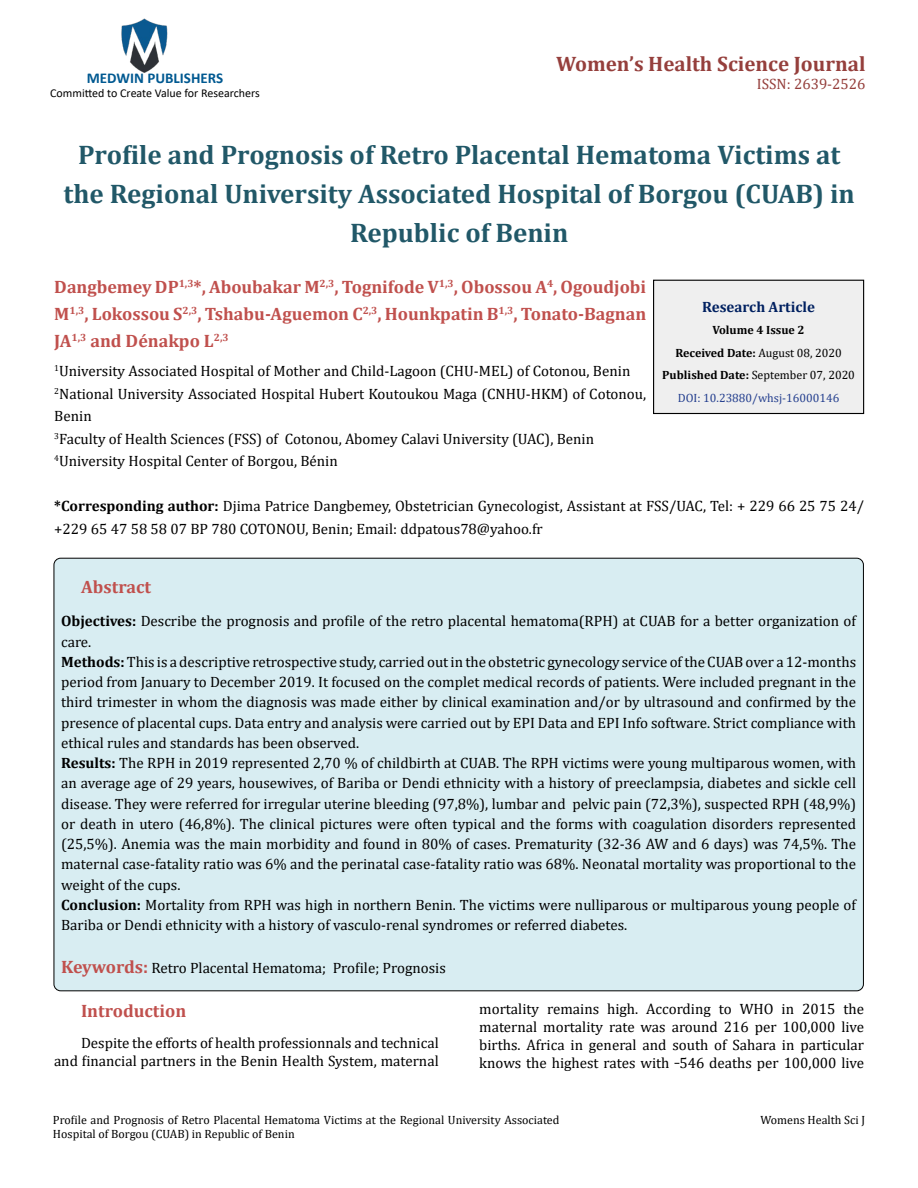
<style>
.page{position:relative;width:918px;height:1188px;background:#fff}
.page>*{position:absolute;margin:0;border:0;box-sizing:border-box;transform-origin:0 0}
.t1{font:700 27px/39px "Cambria";color:#215868;text-align:center}
.t2{font:700 21px "Cambria";color:#953f3c}
.t3{font:700 18px/27px "Cambria";color:#c0504d;text-align:justify}
.t4{font:15px/20.2px "Cambria";color:#000}
.t5{font:700 15px "Calibri";color:#005991}
.t6{font:700 15px "Cambria";color:#002060}
.t7{font:15px "Cambria";color:#953f3c}
.t8{font:12px/14.4px "Cambria";color:#000}
.t9{font:700 12px/22.5px "Cambria";color:#000;text-align:center}
.t10{font:12px "Calibri";color:#000}
.s1{font-weight:700}
.s2{font-weight:400}
.s3{font-weight:400;color:#25408f}
.s4{font-weight:700;font-size:18px;color:#c0504d}
</style>
<div class="page">
<img style="left:121px;top:18px;width:47px;height:55px">
<div style="left:654px;top:280px;width:210px;height:133px;background:#efefef"></div>
<div style="left:653px;top:280px;width:211px;height:134px;border:1px solid #000"></div>
<div style="left:54px;top:558px;width:809px;height:433px;background:#d8edf2;border-radius:7px"></div>
<p class="t5" style="left:87px;top:67px;width:138px">MEDWIN PUBLISHERS</p>
<p class="t10" style="left:50px;top:85px;width:211px">Committed to Create Value for Researchers</p>
<h2 class="t2" style="left:556px;top:49px;width:311px">Women’s Health Science Journal</h2>
<p class="t7" style="left:757px;top:75px;width:110px">ISSN: 2639-2526</p>
<h1 class="t1" style="left:64px;top:135px;width:793px">Profile and Prognosis of Retro Placental Hematoma Victims at the Regional University Associated Hospital of Borgou (CUAB) in<br>Republic of Benin</h1>
<p class="t3" style="left:54px;top:273px;width:593px">Dangbemey DP<sup>1,3</sup>*, Aboubakar M<sup>2,3</sup>, Tognifode V<sup>1,3</sup>, Obossou A<sup>4</sup>, Ogoudjobi M<sup>1,3</sup>, Lokossou S<sup>2,3</sup>, Tshabu-Aguemon C<sup>2,3</sup>, Hounkpatin B<sup>1,3</sup>, Tonato-Bagnan JA<sup>1,3</sup> and Dénakpo L<sup>2,3</sup></p>
<p class="t4" style="left:54px;top:360px;width:593px;line-height:22.5px"><sup>1</sup>University Associated Hospital of Mother and Child-Lagoon (CHU-MEL) of Cotonou, Benin <sup>2</sup>National University Associated Hospital Hubert Koutoukou Maga (CNHU-HKM) of Cotonou, Benin<br><sup>3</sup>Faculty of Health Sciences (FSS) of Cotonou, Abomey Calavi University (UAC), Benin <sup>4</sup>University Hospital Center of Borgou, Bénin</p>
<p class="t4" style="left:54px;top:495px;width:811px;line-height:22.5px"><span class="s1">*Corresponding author:</span> Djima Patrice Dangbemey, Obstetrician Gynecologist, Assistant at FSS/UAC, Tel: + 229 66 25 75 24/ +229 65 47 58 58 07 BP 780 COTONOU, Benin; Email: ddpatous78@yahoo.fr</p>
<p class="t6" style="left:702px;top:296px;width:114px">Research Article</p>
<p class="t9" style="left:662px;top:319px;width:194px">Volume 4 Issue 2<br>Received Date: <span class="s2">August 08, 2020<br></span>Published Date: <span class="s2">September 07, 2020<br></span><span class="s3">DOI: 10.23880/whsj-16000146</span></p>
<p class="t3" style="left:81px;top:573px;width:71px">Abstract</p>
<p class="t4" style="left:61px;top:611px;width:797px"><span class="s1">Objectives:</span> Describe the prognosis and profile of the retro placental hematoma(RPH) at CUAB for a better organization of care.<br><span class="s1">Methods:</span> This is a descriptive retrospective study, carried out in the obstetric gynecology service of the CUAB over a 12-months period from January to December 2019. It focused on the complet medical records of patients. Were included pregnant in the third trimester in whom the diagnosis was made either by clinical examination and/or by ultrasound and confirmed by the presence of placental cups. Data entry and analysis were carried out by EPI Data and EPI Info software. Strict compliance with ethical rules and standards has been observed.<br><span class="s1">Results:</span> The RPH in 2019 represented 2,70 % of childbirth at CUAB. The RPH victims were young multiparous women, with an average age of 29 years, housewives, of Bariba or Dendi ethnicity with a history of preeclampsia, diabetes and sickle cell disease. They were referred for irregular uterine bleeding (97,8%), lumbar and pelvic pain (72,3%), suspected RPH (48,9%) or death in utero (46,8%). The clinical pictures were often typical and the forms with coagulation disorders represented (25,5%). Anemia was the main morbidity and found in 80% of cases. Prematurity (32-36 AW and 6 days) was 74,5%. The maternal case-fatality ratio was 6% and the perinatal case-fatality ratio was 68%. Neonatal mortality was proportional to the weight of the cups.<br><span class="s1">Conclusion:</span> Mortality from RPH was high in northern Benin. The victims were nulliparous or multiparous young people of Bariba or Dendi ethnicity with a history of vasculo-renal syndromes or referred diabetes.</p>
<p class="t4" style="left:61px;top:958px;width:386px"><span class="s4">Keywords:</span> Retro Placental Hematoma; Profile; Prognosis</p>
<p class="t3" style="left:81px;top:996px;width:107px">Introduction</p>
<p class="t4" style="left:54px;top:1034px;width:386px;line-height:18px;text-align:right">Despite the efforts of health professionnals and technical and financial partners in the Benin Health System, maternal</p>
<p class="t4" style="left:479px;top:1000px;width:386px;line-height:18px;text-align:justify">mortality remains high. According to WHO in 2015 the maternal mortality rate was around 216 per 100,000 live births. Africa in general and south of Sahara in particular knows the highest rates with 546 deaths per 100,000 live</p>
<p class="t8" style="left:53px;top:1113px;width:508px">Profile and Prognosis of Retro Placental Hematoma Victims at the Regional University Associated<br>Hospital of Borgou (CUAB) in Republic of Benin</p>
<p class="t8" style="left:761px;top:1113px;width:106px">Womens Health Sci J</p>
</div>
